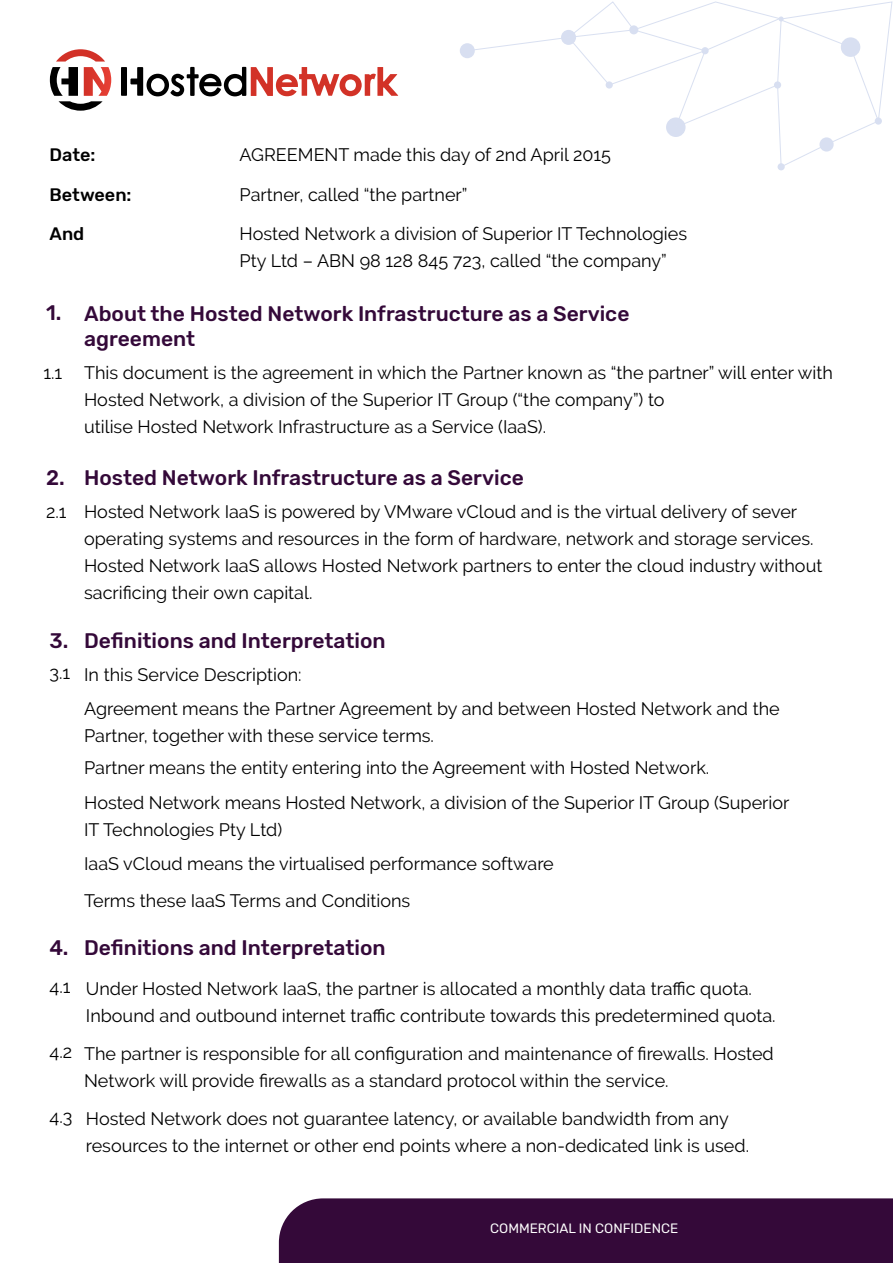
<style>
.page{position:relative;width:893px;height:1263px;background:#fff}
.page>*{position:absolute;margin:0;border:0;box-sizing:border-box;transform-origin:0 0}
.t1{font:500 21px/25.2px "Rubik";color:#340939}
.t2{font:18px/27px "Raleway";color:#000}
.t3{font:500 18px "Rubik";color:#000}
.t4{font:13.5px "Rubik";color:#fff}
</style>
<div class="page">
<div style="left:279px;top:1198px;width:614px;height:65px;background:#340939"></div>
<div style="left:460px;top:43px;width:15px;height:15px;background:#d8dff1;border-radius:50%"></div>
<div style="left:778px;top:163px;width:7px;height:7px;background:#d8dff1;border-radius:50%"></div>
<div style="left:875px;top:117px;width:7px;height:8px;background:#d8dff1;border-radius:50%"></div>
<svg style="left:879px;top:1px;width:14px;height:119px"></svg>
<svg style="left:468px;top:1px;width:411px;height:167px"></svg>
<div style="left:121px;top:67px;width:6px;height:29px;background:#000"></div>
<svg style="left:50px;top:49px;width:61px;height:62px"></svg>
<svg style="left:130px;top:67px;width:268px;height:29px"></svg>
<p class="t3" style="left:50px;top:144px;width:47px">Date:</p>
<p class="t3" style="left:50px;top:184px;width:84px">Between:</p>
<p class="t3" style="left:50px;top:223px;width:36px">And</p>
<p class="t2" style="left:240px;top:141px;width:373px">AGREEMENT made this day of 2nd April 2015</p>
<p class="t2" style="left:240px;top:175px;width:449px;line-height:39px">Partner, called “the partner”<br>Hosted Network a division of Superior IT Technologies</p>
<p class="t2" style="left:240px;top:247px;width:429px">Pty Ltd – ABN 98 128 845 723, called “the company”</p>
<p class="t1" style="left:46px;top:300px;width:17px">1.</p>
<p class="t2" style="left:44px;top:359px;width:20px">1.1</p>
<p class="t1" style="left:84px;top:302px;width:547px">About the Hosted Network Infrastructure as a Service agreement</p>
<p class="t2" style="left:84px;top:359px;width:750px">This document is the agreement in which the Partner known as “the partner” will enter with<br>Hosted Network, a division of the Superior IT Group (“the company”) to<br>utilise Hosted Network Infrastructure as a Service (IaaS).</p>
<p class="t1" style="left:46px;top:465px;width:20px">2.</p>
<p class="t1" style="left:84px;top:465px;width:441px">Hosted Network Infrastructure as a Service</p>
<p class="t2" style="left:46px;top:498px;width:22px">2.1</p>
<p class="t1" style="left:50px;top:628px;width:20px">3.</p>
<p class="t2" style="left:84px;top:498px;width:740px">Hosted Network IaaS is powered by VMware vCloud and is the virtual delivery of sever operating systems and resources in the form of hardware, network and storage services.<br>Hosted Network IaaS allows Hosted Network partners to enter the cloud industry without sacrificing their own capital.</p>
<p class="t1" style="left:84px;top:628px;width:303px">Definitions and Interpretation</p>
<p class="t2" style="left:50px;top:660px;width:22px">3.1</p>
<p class="t2" style="left:84px;top:657px;width:697px;line-height:34px">In this Service Description:<br>Agreement means the Partner Agreement by and between Hosted Network and the</p>
<p class="t2" style="left:84px;top:722px;width:351px">Partner, together with these service terms.</p>
<p class="t2" style="left:84px;top:754px;width:627px">Partner means the entity entering into the Agreement with Hosted Network.</p>
<p class="t2" style="left:84px;top:789px;width:707px">Hosted Network means Hosted Network, a division of the Superior IT Group (Superior<br>IT Technologies Pty Ltd)</p>
<p class="t2" style="left:84px;top:846px;width:471px;line-height:36.3px">IaaS vCloud means the virtualised performance software<br>Terms these IaaS Terms and Conditions</p>
<p class="t1" style="left:50px;top:936px;width:21px">4.</p>
<p class="t2" style="left:50px;top:973px;width:22px">4.1</p>
<p class="t2" style="left:50px;top:1038px;width:24px">4.2</p>
<p class="t2" style="left:50px;top:1103px;width:24px">4.3</p>
<p class="t1" style="left:84px;top:936px;width:303px">Definitions and Interpretation</p>
<p class="t2" style="left:86px;top:975px;width:691px">Under Hosted Network IaaS, the partner is allocated a monthly data traffic quota.<br>Inbound and outbound internet traffic contribute towards this predetermined quota.</p>
<p class="t2" style="left:84px;top:1040px;width:691px">The partner is responsible for all configuration and maintenance of firewalls. Hosted<br>Network will provide firewalls as a standard protocol within the service.</p>
<p class="t2" style="left:86px;top:1105px;width:665px">Hosted Network does not guarantee latency, or available bandwidth from any resources to the internet or other end points where a non-dedicated link is used.</p>
<p class="t4" style="left:490px;top:1221px;width:189px">COMMERCIAL IN CONFIDENCE</p>
</div>
